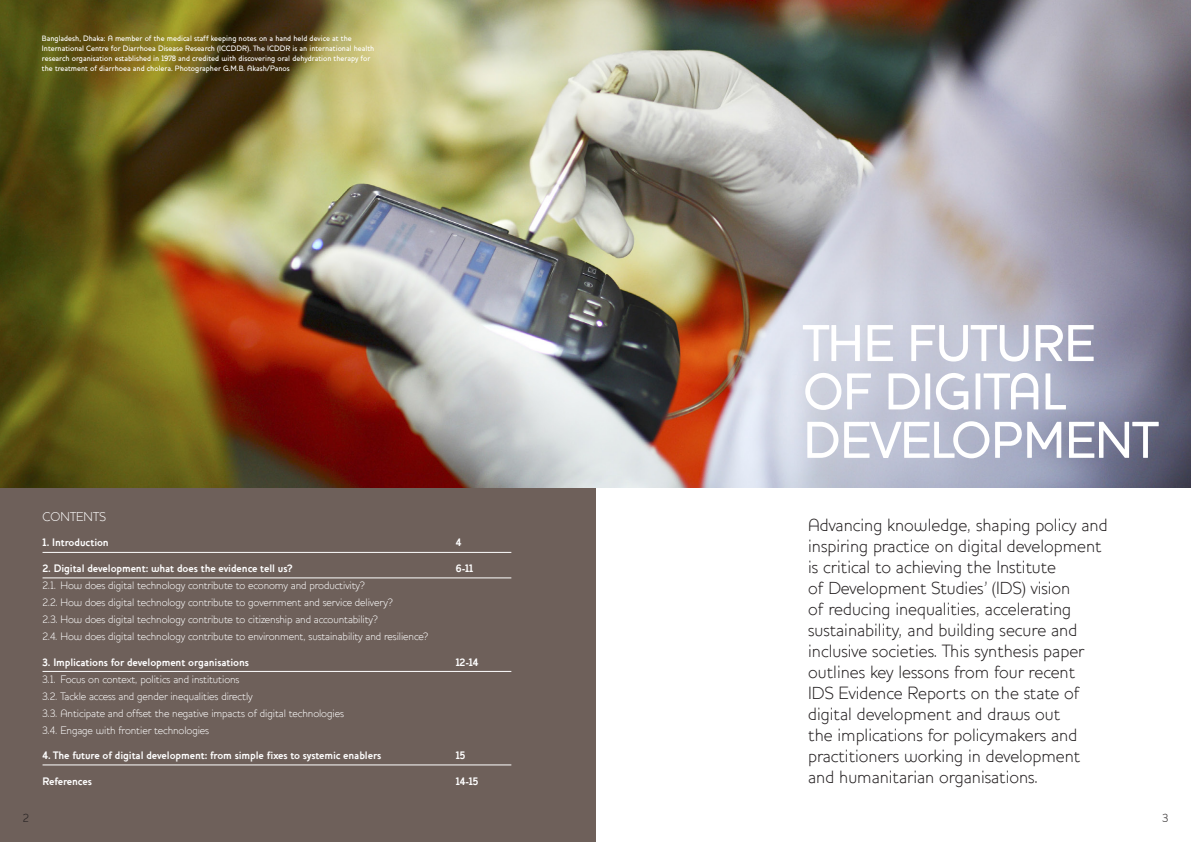
<style>
.page{position:relative;width:1191px;height:842px;background:#fff}
.page>*{position:absolute;margin:0;border:0;box-sizing:border-box;transform-origin:0 0}
.t1{font:500 52.9px/48.4px "Houschka";letter-spacing:-.01em;color:#fff}
.t2{font:300 18px/21px "Houschka";color:#231f20}
.t3{font:300 13px "Houschka";letter-spacing:.01em;color:#fff}
.t4{font:300 12px "Houschka";color:#231f20}
.t5{font:300 11px "Houschka";letter-spacing:-.01em;color:#fff}
.t6{font:700 11px "Houschka";letter-spacing:-.01em;color:#fff}
.t7{font:500 8px/10px "Houschka";color:#fff}
</style>
<div class="page">
<div style="left:0;top:422px;width:595px;height:420px;background:#6e605a"></div>
<hr style="left:43px;top:552px;width:468px;height:1px;background:#fff">
<hr style="left:43px;top:578px;width:468px;height:1px;background:#fff">
<hr style="left:43px;top:671px;width:468px;height:1px;background:#fff">
<hr style="left:43px;top:765px;width:468px;height:1px;background:#fff">
<img style="left:0;top:0;width:1191px;height:488px">
<p class="t7" style="left:42px;top:34px;width:334px">Bangladesh, Dhaka: A member of the medical staff keeping notes on a hand held device at the International Centre for Diarrhoea Disease Research (ICCDDR). The ICDDR is an international health research organisation established in 1978 and credited with discovering oral dehydration therapy for the treatment of diarrhoea and cholera. Photographer G.M.B. Akash/Panos</p>
<p class="t3" style="left:43px;top:509px;width:65px">CONTENTS</p>
<p class="t6" style="left:43px;top:536px;width:68px">1. Introduction</p>
<p class="t6" style="left:456px;top:536px;width:7px">4</p>
<p class="t6" style="left:43px;top:562px;width:251px">2. Digital development: what does the evidence tell us?</p>
<p class="t6" style="left:456px;top:562px;width:19px">6-11</p>
<p class="t5" style="left:43px;top:579px;width:323px">2.1. How does digital technology contribute to economy and productivity?</p>
<p class="t5" style="left:43px;top:596px;width:352px">2.2. How does digital technology contribute to government and service delivery?</p>
<p class="t5" style="left:43px;top:613px;width:337px">2.3. How does digital technology contribute to citizenship and accountability?</p>
<p class="t5" style="left:43px;top:630px;width:387px">2.4. How does digital technology contribute to environment, sustainability and resilience?</p>
<p class="t6" style="left:43px;top:655px;width:208px">3. Implications for development organisations</p>
<p class="t6" style="left:456px;top:655px;width:24px">12-14</p>
<p class="t5" style="left:43px;top:672px;width:198px">3.1. Focus on context, politics and institutions</p>
<p class="t5" style="left:43px;top:689px;width:212px">3.2. Tackle access and gender inequalities directly</p>
<p class="t5" style="left:43px;top:706px;width:303px">3.3. Anticipate and offset the negative impacts of digital technologies</p>
<p class="t5" style="left:43px;top:723px;width:168px">3.4. Engage with frontier technologies</p>
<p class="t6" style="left:43px;top:749px;width:340px">4. The future of digital development: from simple fixes to systemic enablers</p>
<p class="t6" style="left:456px;top:749px;width:11px">15</p>
<p class="t6" style="left:43px;top:774px;width:51px">References</p>
<p class="t6" style="left:456px;top:774px;width:24px">14-15</p>
<p class="t1" style="left:803px;top:319px;width:357px">THE FUTURE<br>OF DIGITAL<br>DEVELOPMENT</p>
<p class="t2" style="left:808px;top:515px;width:301px">Advancing knowledge, shaping policy and inspiring practice on digital development is critical to achieving the Institute<br>of Development Studies’ (IDS) vision<br>of reducing inequalities, accelerating sustainability, and building secure and inclusive societies. This synthesis paper outlines key lessons from four recent<br>IDS Evidence Reports on the state of digital development and draws out<br>the implications for policymakers and practitioners working in development and humanitarian organisations.</p>
<p class="t4" style="left:23px;top:810px;width:8px">2</p>
<p class="t4" style="left:1162px;top:810px;width:7px">3</p>
</div>
